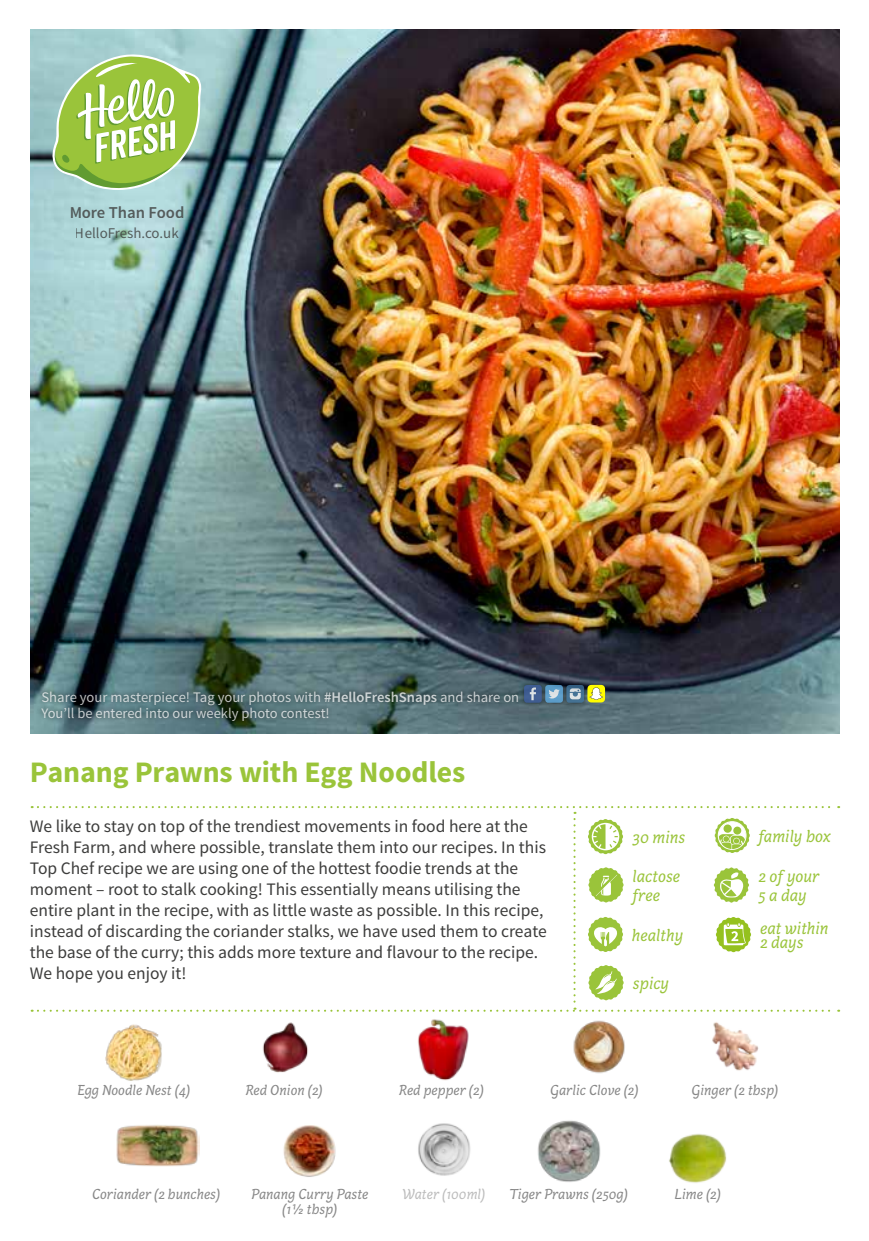
<style>
.page{position:relative;width:869px;height:1241px;background:#fff}
.page>*{position:absolute;margin:0;border:0;box-sizing:border-box;transform-origin:0 0}
.t1{font:700 29.75px "Source Sans Pro";letter-spacing:-.005em;color:#9ac43a}
.t2{font:17.5px/21px "Source Sans Pro";color:#3c3c3b}
.t3{font:italic 17.5px/14.9px "Capucine Basic";color:#9ac43a}
.t4{font:600 16.62px "Source Sans Pro";color:#3c3c3b}
.t5{font:italic 14.88px "Capucine Basic";color:#878787}
.t6{font:14.88px "Source Sans Pro";color:#3c3c3b}
.t7{font:italic 14.88px "Capucine Basic";color:#bcbcbc}
.t8{font:14.53px/16.4px "Source Sans Pro";color:#ededed}
.s1{font-weight:600}
</style>
<div class="page">
<img style="left:30px;top:30px;width:808px;height:703px">
<div style="left:37px;top:679px;width:552px;height:46px;background:#000;opacity:.75"></div>
<svg style="left:524px;top:685px;width:17px;height:17px"></svg>
<svg style="left:529px;top:687px;width:6px;height:13px"></svg>
<svg style="left:566px;top:685px;width:18px;height:17px"></svg>
<svg style="left:569px;top:688px;width:11px;height:11px"></svg>
<div style="left:545px;top:685px;width:17px;height:17px;background:#5b9cc9;border-radius:3px"></div>
<svg style="left:548px;top:689px;width:11px;height:9px"></svg>
<svg style="left:587px;top:684px;width:17px;height:18px"></svg>
<img style="left:262px;top:1022px;width:46px;height:51px">
<img style="left:573px;top:1020px;width:52px;height:54px">
<img style="left:407px;top:1011px;width:77px;height:70px">
<img style="left:700px;top:1011px;width:67px;height:60px">
<img style="left:418px;top:1123px;width:53px;height:53px">
<img style="left:116px;top:1124px;width:83px;height:43px">
<img style="left:283px;top:1125px;width:53px;height:52px">
<img style="left:537px;top:1120px;width:64px;height:62px">
<img style="left:669px;top:1133px;width:58px;height:50px">
<img style="left:105px;top:1024px;width:57px;height:57px">
<svg style="left:48px;top:54px;width:153px;height:147px;background:#a9cc87"></svg>
<svg style="left:32px;top:806px;width:806px;height:205px"></svg>
<p class="t4" style="left:69px;top:201px;width:116px">More Than Food</p>
<p class="t6" style="left:75px;top:224px;width:105px">HelloFresh.co.uk</p>
<p class="t8" style="left:41px;top:688px;width:479px">Share your masterpiece! Tag your photos with <span class="s1">#HelloFreshSnaps</span> and share on<br>You’ll be entered into our weekly photo contest!</p>
<h1 class="t1" style="left:30px;top:752px;width:437px">Panang Prawns with Egg Noodles</h1>
<p class="t2" style="left:30px;top:816px;width:518px">We like to stay on top of the trendiest movements in food here at the Fresh Farm, and where possible, translate them into our recipes. In this Top Chef recipe we are using one of the hottest foodie trends at the moment – root to stalk cooking! This essentially means utilising the entire plant in the recipe, with as little waste as possible. In this recipe, instead of discarding the coriander stalks, we have used them to create the base of the curry; this adds more texture and flavour to the recipe.<br>We hope you enjoy it!</p>
<p class="t3" style="left:632px;top:830px;width:55px">30 mins</p>
<p class="t3" style="left:758px;top:829px;width:74px">family box</p>
<p class="t3" style="left:632px;top:867px;width:49px;line-height:18.6px">lactose free</p>
<p class="t3" style="left:631px;top:928px;width:53px">healthy</p>
<p class="t3" style="left:632px;top:976px;width:38px">spicy</p>
<p class="t3" style="left:758px;top:868px;width:63px;line-height:18.4px">2 of your<br>5 a day</p>
<p class="t3" style="left:759px;top:921px;width:70px">eat within<br>2 days</p>
<p class="t5" style="left:77px;top:1079px;width:114px">Egg Noodle Nest (4)</p>
<p class="t5" style="left:245px;top:1079px;width:79px">Red Onion (2)</p>
<p class="t5" style="left:399px;top:1079px;width:86px">Red pepper (2)</p>
<p class="t5" style="left:550px;top:1079px;width:90px">Garlic Clove (2)</p>
<p class="t5" style="left:691px;top:1079px;width:88px">Ginger (2 tbsp)</p>
<p class="t5" style="left:92px;top:1182px;width:130px">Coriander (2 bunches)</p>
<p class="t5" style="left:251px;top:1183px;width:118px">Panang Curry Paste</p>
<p class="t7" style="left:402px;top:1182px;width:85px">Water (100ml)</p>
<p class="t5" style="left:282px;top:1197px;width:57px">(11/2 tbsp)</p>
<p class="t5" style="left:509px;top:1182px;width:120px">Tiger Prawns (250g)</p>
<p class="t5" style="left:674px;top:1182px;width:48px">Lime (2)</p>
</div>
